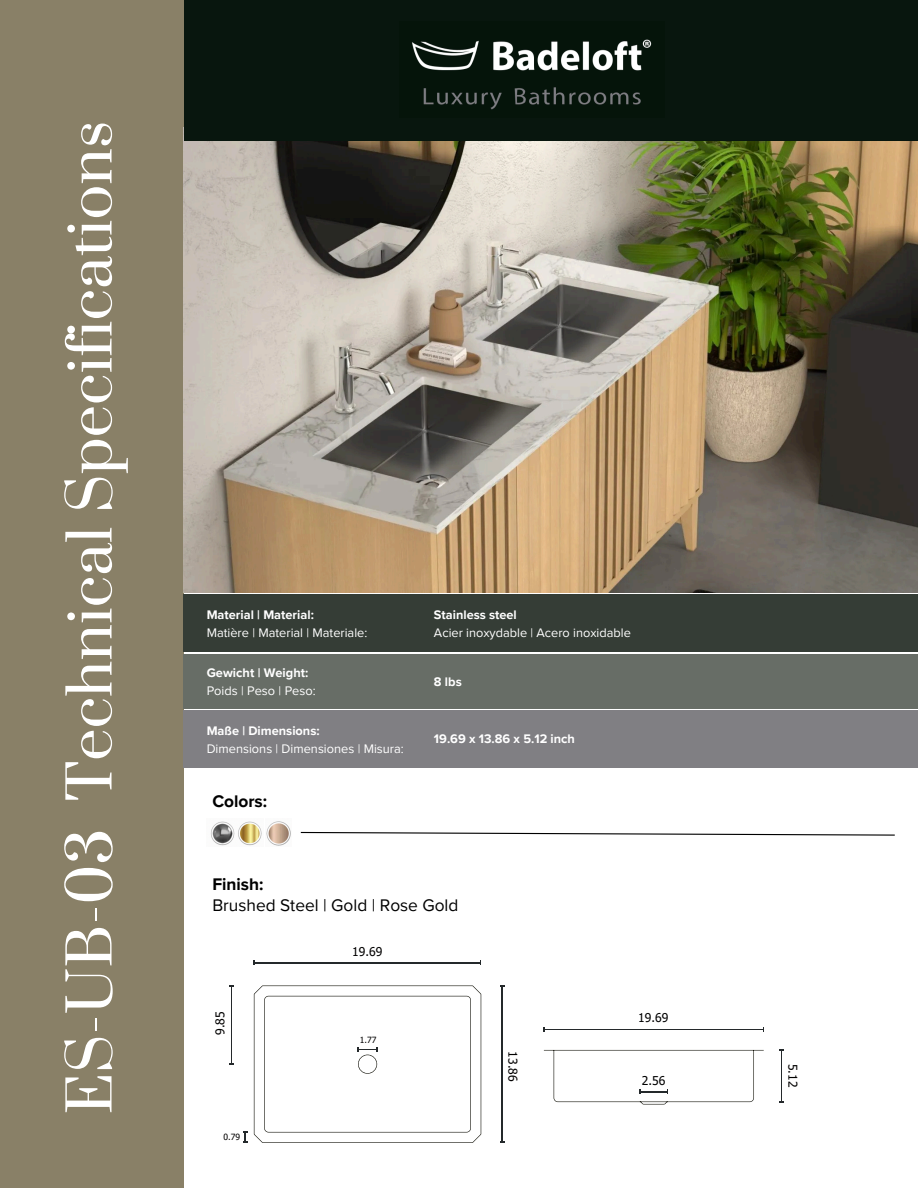
<style>
.page{position:relative;width:918px;height:1188px;background:#fff}
.page>*{position:absolute;margin:0;border:0;box-sizing:border-box;transform-origin:0 0}
.t1{font:57.75px "Prata";color:#fff}
.t2{font:17.25px/21.3px "Proxima Nova";color:#000}
.t3{font:700 17.25px "Proxima Nova";color:#000}
.t4{font:12.75px/18.1px "Proxima Nova";color:#fff}
.t5{font:700 12.75px "Proxima Nova";color:#fff}
.t6{font:12.15px "Tahoma";color:#020100}
.t7{font:12.15px "Tahoma";color:#000}
.t8{font:8.55px "Tahoma";color:#020100}
.s1{font-weight:700}
</style>
<div class="page">
<div style="left:0;top:0;width:184px;height:1188px;background:#898067"></div>
<img style="left:184px;top:140px;width:734px;height:452px">
<div style="left:184px;top:0;width:734px;height:140px;background:#08160e"></div>
<div style="left:184px;top:595px;width:734px;height:57px;background:#353d36"></div>
<div style="left:184px;top:711px;width:734px;height:57px;background:#807f83"></div>
<div style="left:184px;top:654px;width:734px;height:55px;background:#676d66"></div>
<img style="left:412px;top:39px;width:240px;height:71px">
<hr style="left:231px;top:986px;width:1px;height:78px;background:#24292b">
<svg style="left:243px;top:1132px;width:4px;height:11px"></svg>
<svg style="left:254px;top:986px;width:227px;height:157px"></svg>
<hr style="left:254px;top:963px;width:227px;height:1px;background:#24292b">
<hr style="left:502px;top:986px;width:1px;height:157px;background:#24292b">
<svg style="left:544px;top:1050px;width:220px;height:55px"></svg>
<hr style="left:544px;top:1029px;width:219px;height:1px;background:#24292b">
<hr style="left:781px;top:1050px;width:1px;height:52px;background:#24292b">
<img style="left:210px;top:821px;width:52px;height:25px">
<img style="left:266px;top:821px;width:25px;height:25px">
<svg style="left:300px;top:831px;width:595px;height:5px"></svg>
<h1 class="t1" style="left:54px;top:1115px;width:995px;rotate:-90deg">ES-UB-03 Technical Specifications</h1>
<h4 class="t4" style="left:207px;top:606px;width:162px"><span class="s1">Material | Material:<br></span>Matière | Material | Materiale:</h4>
<h4 class="t4" style="left:434px;top:606px;width:198px"><span class="s1">Stainless steel<br></span>Acier inoxydable | Acero inoxidable</h4>
<p class="t4" style="left:207px;top:664px;width:111px"><span class="s1">Gewicht | Weight:<br></span>Poids | Peso | Peso:</p>
<p class="t4" style="left:207px;top:722px;width:199px"><span class="s1">Maße | Dimensions:<br></span>Dimensions | Dimensiones | Misura:</p>
<h5 class="t3" style="left:212px;top:791px;width:56px">Colors:</h5>
<h5 class="t5" style="left:434px;top:674px;width:29px">8 lbs</h5>
<h5 class="t5" style="left:434px;top:731px;width:143px">19.69 x 13.86 x 5.12 inch</h5>
<h5 class="t2" style="left:212px;top:874px;width:248px"><span class="s1">Finish:<br></span>Brushed Steel | Gold | Rose Gold</h5>
<p class="t6" style="left:212px;top:1035px;width:25px;rotate:-90deg">9.85</p>
<h3 class="t8" style="left:224px;top:1131px;width:18px">0.79</h3>
<p class="t6" style="left:352px;top:944px;width:32px">19.69</p>
<h5 class="t8" style="left:360px;top:1035px;width:18px">1.77</h5>
<p class="t7" style="left:638px;top:1010px;width:32px">19.69</p>
<h5 class="t6" style="left:521px;top:1051px;width:32px;rotate:90deg">13.86</h5>
<h2 class="t6" style="left:801px;top:1064px;width:25px;rotate:90deg">5.12</h2>
<p class="t7" style="left:642px;top:1073px;width:25px">2.56</p>
</div>
